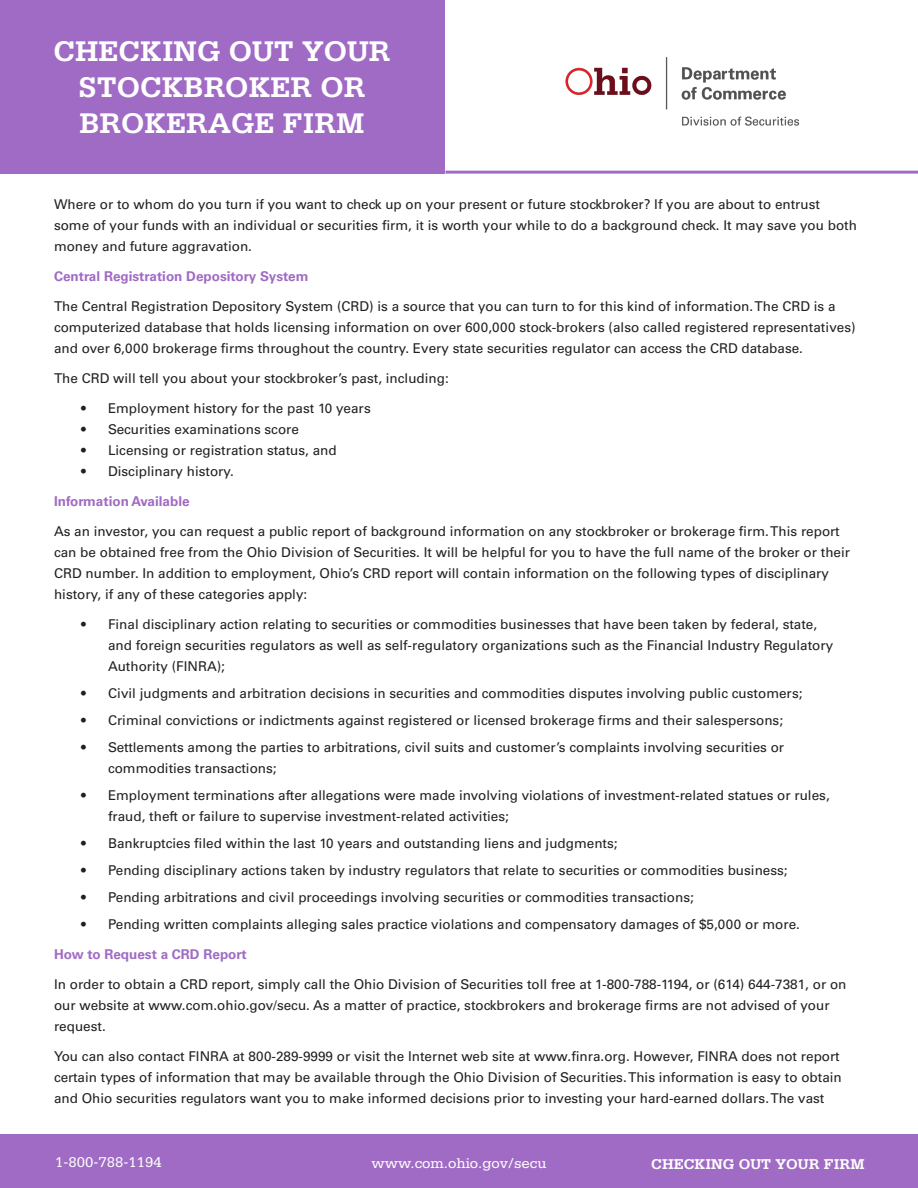
<style>
.page{position:relative;width:918px;height:1188px;background:#fff}
.page>*{position:absolute;margin:0;border:0;box-sizing:border-box;transform-origin:0 0}
.t1{font:700 30px/36px "Serifa";color:#fff;text-align:center}
.t2{font:15px "Serifa";color:#fff}
.t3{font:700 15px "Serifa";color:#fff}
.t4{font:13.5px/21px "Univers";color:#231f20}
.t5{font:700 13.5px "Univers";color:#a06bc4}
</style>
<div class="page">
<div style="left:0;top:1134px;width:918px;height:54px;background:#a06bc4"></div>
<div style="left:0;top:0;width:446px;height:174px;background:#a06bc4"></div>
<img style="left:565px;top:57px;width:235px;height:69px">
<hr style="left:446px;top:171px;width:472px;height:3px;background:#a06bc4">
<h1 class="t1" style="left:54px;top:33px;width:338px">CHECKING OUT YOUR<br>STOCKBROKER OR<br>BROKERAGE FIRM</h1>
<p class="t4" style="left:54px;top:194px;width:805px">Where or to whom do you turn if you want to check up on your present or future stockbroker? If you are about to entrust some of your funds with an individual or securities firm, it is worth your while to do a background check. It may save you both money and future aggravation.</p>
<p class="t5" style="left:54px;top:268px;width:256px">Central Registration Depository System</p>
<p class="t4" style="left:54px;top:296px;width:803px">The Central Registration Depository System (CRD) is a source that you can turn to for this kind of information. The CRD is a computerized database that holds licensing information on over 600,000 stock-brokers (also called registered representatives) and over 6,000 brokerage firms throughout the country. Every state securities regulator can access the CRD database.</p>
<p class="t4" style="left:54px;top:368px;width:396px">The CRD will tell you about your stockbroker’s past, including:</p>
<p class="t4" style="left:81px;top:398px;width:291px">• Employment history for the past 10 years</p>
<p class="t4" style="left:81px;top:419px;width:220px">• Securities examinations score</p>
<p class="t4" style="left:81px;top:440px;width:257px">• Licensing or registration status, and</p>
<p class="t4" style="left:81px;top:461px;width:155px">• Disciplinary history.</p>
<p class="t5" style="left:54px;top:493px;width:137px">Information Available</p>
<p class="t4" style="left:54px;top:521px;width:798px">As an investor, you can request a public report of background information on any stockbroker or brokerage firm. This report can be obtained free from the Ohio Division of Securities. It will be helpful for you to have the full name of the broker or their CRD number. In addition to employment, Ohio’s CRD report will contain information on the following types of disciplinary history, if any of these categories apply:</p>
<p class="t4" style="left:108px;top:614px;width:727px;text-indent:-27px">• Final disciplinary action relating to securities or commodities businesses that have been taken by federal, state, and foreign securities regulators as well as self-regulatory organizations such as the Financial Industry Regulatory<br>Authority (FINRA);</p>
<p class="t4" style="left:81px;top:683px;width:723px">• Civil judgments and arbitration decisions in securities and commodities disputes involving public customers;</p>
<p class="t4" style="left:81px;top:710px;width:704px">• Criminal convictions or indictments against registered or licensed brokerage firms and their salespersons;</p>
<p class="t4" style="left:108px;top:737px;width:678px;text-indent:-27px">• Settlements among the parties to arbitrations, civil suits and customer’s complaints involving securities or commodities transactions;</p>
<p class="t4" style="left:108px;top:785px;width:723px;text-indent:-27px">• Employment terminations after allegations were made involving violations of investment-related statues or rules, fraud, theft or failure to supervise investment-related activities;</p>
<p class="t4" style="left:81px;top:833px;width:538px">• Bankruptcies filed within the last 10 years and outstanding liens and judgments;</p>
<p class="t4" style="left:81px;top:860px;width:708px">• Pending disciplinary actions taken by industry regulators that relate to securities or commodities business;</p>
<p class="t4" style="left:81px;top:887px;width:614px">• Pending arbitrations and civil proceedings involving securities or commodities transactions;</p>
<p class="t4" style="left:81px;top:914px;width:720px">• Pending written complaints alleging sales practice violations and compensatory damages of $5,000 or more.</p>
<p class="t5" style="left:54px;top:946px;width:194px">How to Request a CRD Report</p>
<p class="t4" style="left:54px;top:974px;width:794px">In order to obtain a CRD report, simply call the Ohio Division of Securities toll free at 1-800-788-1194, or (614) 644-7381, or on our website at www.com.ohio.gov/secu. As a matter of practice, stockbrokers and brokerage firms are not advised of your request.</p>
<p class="t4" style="left:54px;top:1046px;width:789px">You can also contact FINRA at 800-289-9999 or visit the Internet web site at www.finra.org. However, FINRA does not report certain types of information that may be available through the Ohio Division of Securities. This information is easy to obtain and Ohio securities regulators want you to make informed decisions prior to investing your hard-earned dollars. The vast</p>
<p class="t2" style="left:55px;top:1154px;width:108px">1-800-788-1194</p>
<p class="t2" style="left:371px;top:1155px;width:177px">www.com.ohio.gov/secu</p>
<p class="t3" style="left:651px;top:1156px;width:215px">CHECKING OUT YOUR FIRM</p>
</div>
